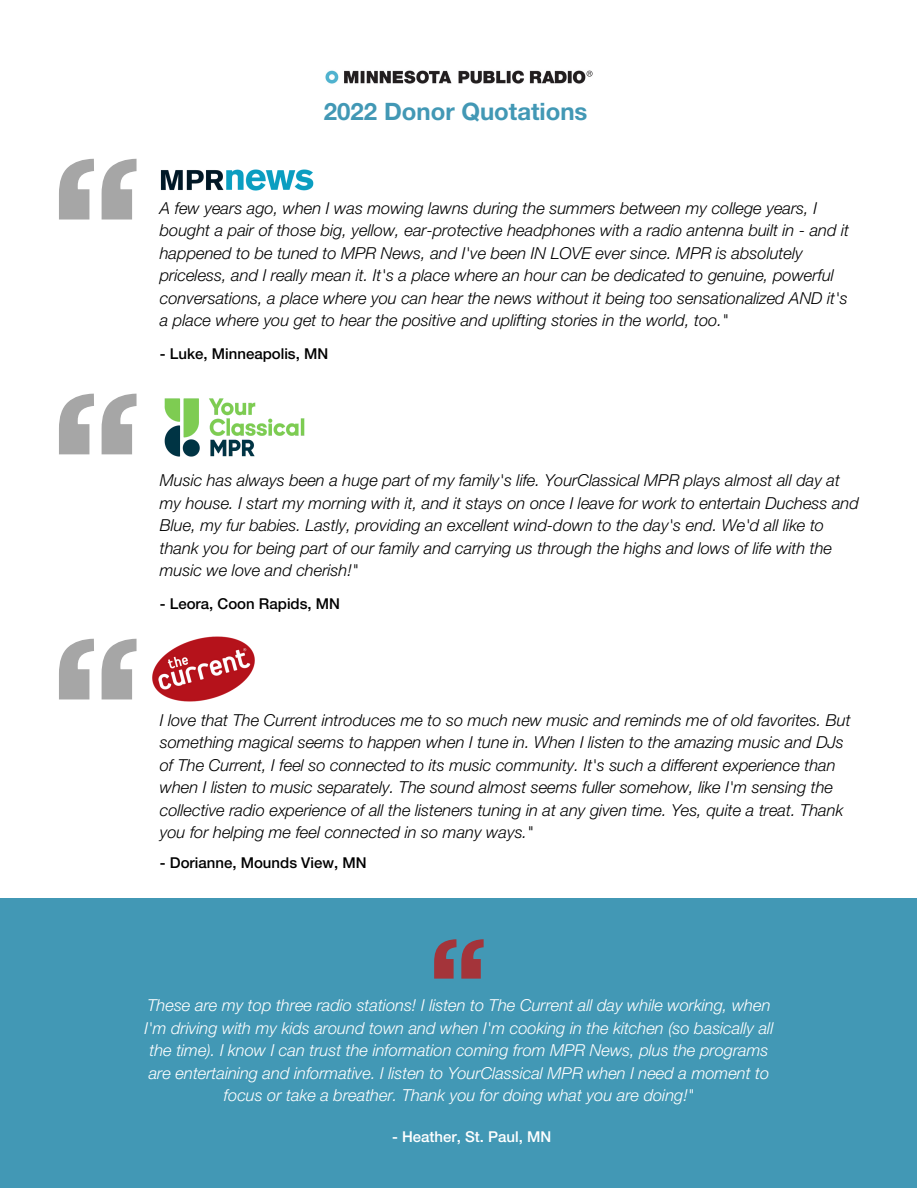
<style>
.page{position:relative;width:918px;height:1188px;background:#fff}
.page>*{position:absolute;margin:0;border:0;box-sizing:border-box;transform-origin:0 0}
.t1{font:700 24px "Helvetica Neue LT Std";color:#4298b5}
.t2{font:italic 300 16.5px/22.5px "Helvetica Neue LT Std";color:#000}
.t3{font:italic 300 16.5px/22.5px "Helvetica Neue LT Std";color:#fff;text-align:center}
.t4{font:500 15px "Helvetica Neue LT Std";color:#000}
.t5{font:500 15px "Helvetica Neue LT Std";color:#fff}
</style>
<div class="page">
<img style="left:325px;top:70px;width:268px;height:14px">
<svg style="left:59px;top:159px;width:78px;height:61px"></svg>
<img style="left:164px;top:398px;width:141px;height:59px">
<img style="left:152px;top:636px;width:103px;height:66px">
<img style="left:160px;top:169px;width:154px;height:22px">
<svg style="left:59px;top:394px;width:78px;height:60px"></svg>
<svg style="left:59px;top:639px;width:78px;height:60px"></svg>
<div style="left:0;top:898px;width:917px;height:290px;background:#4298b5"></div>
<svg style="left:434px;top:939px;width:50px;height:40px"></svg>
<h1 class="t1" style="left:324px;top:103px;width:265px">2022 Donor Quotations</h1>
<p class="t2" style="left:160px;top:199px;width:691px">A few years ago, when I was mowing lawns during the summers between my college years, I bought a pair of those big, yellow, ear-protective headphones with a radio antenna built in - and it happened to be tuned to MPR News, and I've been IN LOVE ever since. MPR is absolutely priceless, and I really mean it. It's a place where an hour can be dedicated to genuine, powerful conversations, a place where you can hear the news without it being too sensationalized AND it's a place where you get to hear the positive and uplifting stories in the world, too."</p>
<p class="t4" style="left:160px;top:348px;width:170px">- Luke, Minneapolis, MN</p>
<p class="t2" style="left:160px;top:471px;width:701px">Music has always been a huge part of my family's life. YourClassical MPR plays almost all day at my house. I start my morning with it, and it stays on once I leave for work to entertain Duchess and Blue, my fur babies. Lastly, providing an excellent wind-down to the day's end. We'd all like to thank you for being part of our family and carrying us through the highs and lows of life with the music we love and cherish!"</p>
<p class="t4" style="left:160px;top:598px;width:182px">- Leora, Coon Rapids, MN</p>
<p class="t2" style="left:160px;top:711px;width:692px">I love that The Current introduces me to so much new music and reminds me of old favorites. But something magical seems to happen when I tune in. When I listen to the amazing music and DJs of The Current, I feel so connected to its music community. It's such a different experience than when I listen to music separately. The sound almost seems fuller somehow, like I'm sensing the collective radio experience of all the listeners tuning in at any given time. Yes, quite a treat. Thank you for helping me feel connected in so many ways."</p>
<p class="t4" style="left:160px;top:857px;width:208px">- Dorianne, Mounds View, MN</p>
<p class="t3" style="left:145px;top:997px;width:630px">These are my top three radio stations! I listen to The Current all day while working, when I'm driving with my kids around town and when I'm cooking in the kitchen (so basically all the time). I know I can trust the information coming from MPR News, plus the programs are entertaining and informative. I listen to YourClassical MPR when I need a moment to focus or take a breather. Thank you for doing what you are doing!"</p>
<p class="t5" style="left:392px;top:1131px;width:161px">- Heather, St. Paul, MN</p>
</div>
